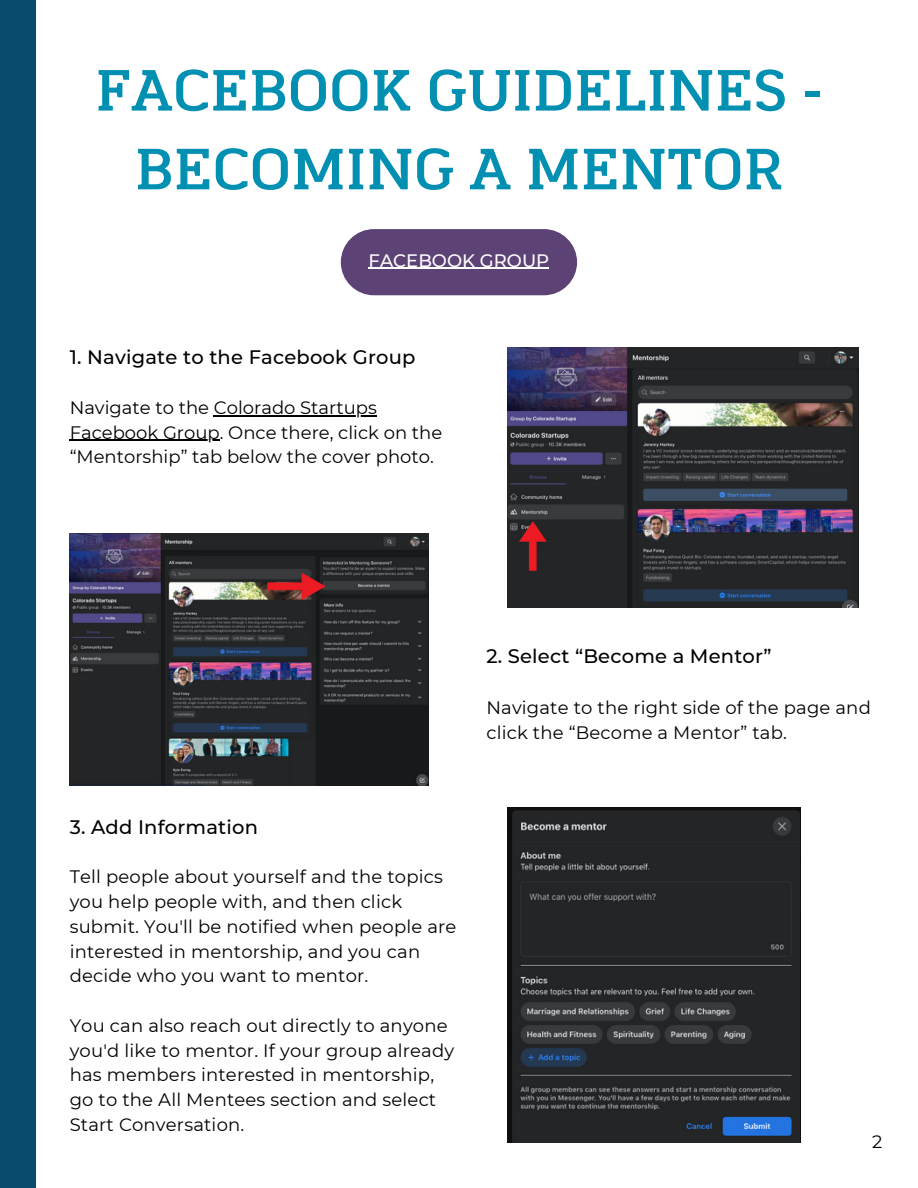
<style>
.page{position:relative;width:918px;height:1188px;background:#fff}
.page>*{position:absolute;margin:0;border:0;box-sizing:border-box;transform-origin:0 0}
.t1{font:56.25px/78.8px "RTL Jannah Medium";color:#0190b2;text-align:center}
.t2{font:500 19.5px "Montserrat";letter-spacing:.01em;color:#000}
.t3{font:18px/24.8px "Montserrat";letter-spacing:.01em;color:#000}
.t4{font:500 18px "Montserrat";color:#fffefe}
</style>
<div class="page">
<div style="left:0;top:0;width:36px;height:1188px;background:#084b6d"></div>
<div style="left:341px;top:229px;width:236px;height:66px;background:#5d4276;border-radius:33px"></div>
<img style="left:508px;top:347px;width:351px;height:260px">
<img style="left:70px;top:534px;width:359px;height:252px">
<img style="left:508px;top:808px;width:292px;height:335px">
<hr style="left:214px;top:415px;width:163px;height:1px;background:#000">
<hr style="left:70px;top:440px;width:150px;height:1px;background:#000">
<hr style="left:369px;top:268px;width:180px;height:1px;background:#fffefe">
<p class="t1" style="left:95px;top:52px;width:729px">FACEBOOK GUIDELINES -<br>BECOMING A MENTOR</p>
<p class="t4" style="left:369px;top:249px;width:182px">FACEBOOK GROUP</p>
<p class="t2" style="left:70px;top:346px;width:347px">1. Navigate to the Facebook Group</p>
<p class="t3" style="left:70px;top:395px;width:374px">Navigate to the Colorado Startups<br>Facebook Group. Once there, click on the “Mentorship” tab below the cover photo.</p>
<p class="t2" style="left:486px;top:644px;width:287px">2. Select “Become a Mentor”</p>
<p class="t3" style="left:486px;top:695px;width:386px">Navigate to the right side of the page and click the “Become a Mentor” tab.</p>
<p class="t2" style="left:70px;top:815px;width:190px">3. Add Information</p>
<p class="t3" style="left:70px;top:865px;width:388px">Tell people about yourself and the topics you help people with, and then click submit. You'll be notified when people are interested in mentorship, and you can decide who you want to mentor.</p>
<p class="t3" style="left:70px;top:1013px;width:386px">You can also reach out directly to anyone you'd like to mentor. If your group already has members interested in mentorship, go to the All Mentees section and select Start Conversation.</p>
<p class="t3" style="left:872px;top:1130px;width:12px">2</p>
</div>
